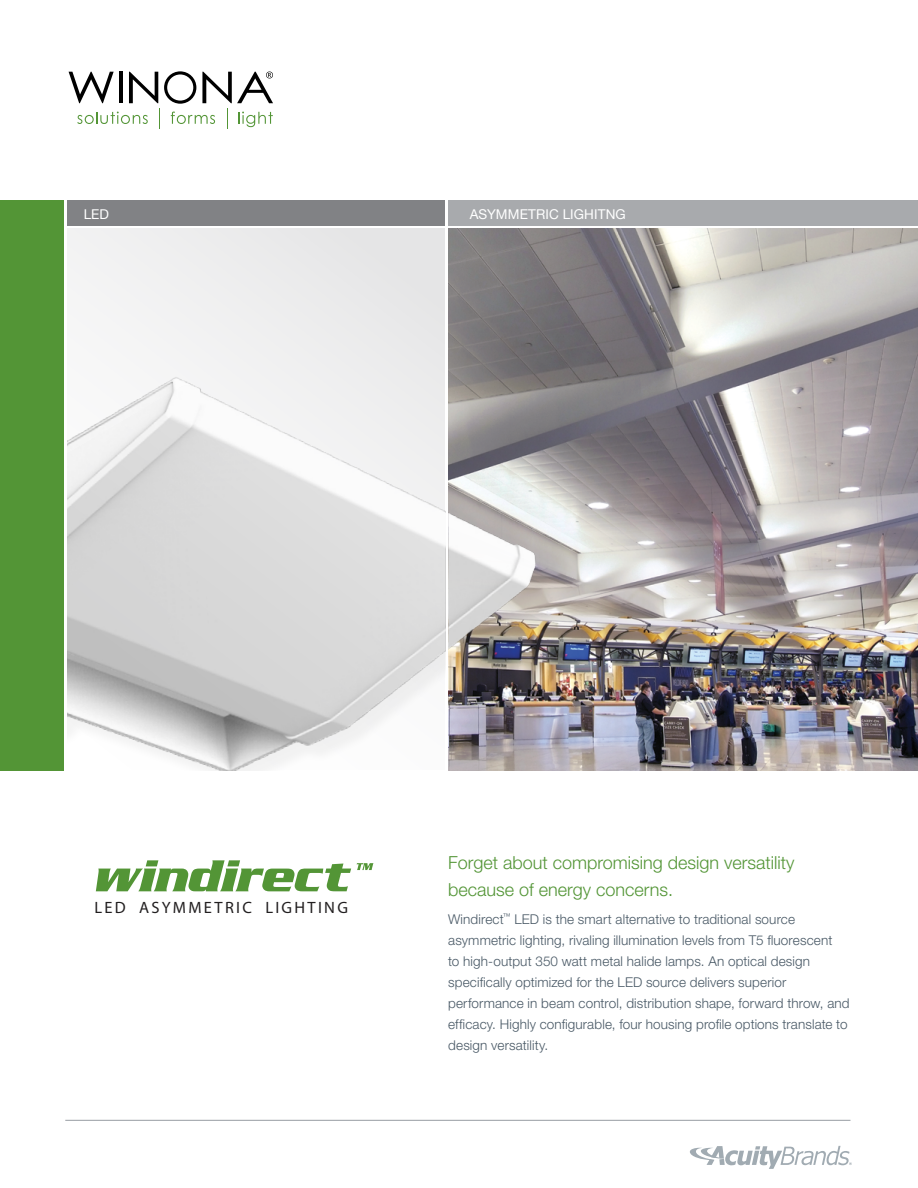
<style>
.page{position:relative;width:918px;height:1188px;background:#fff}
.page>*{position:absolute;margin:0;border:0;box-sizing:border-box;transform-origin:0 0}
.t1{font:300 18px/27px "Helvetica Neue LT Pro";color:#539536}
.t2{font:16.5px "Myriad Pro";letter-spacing:.14em;color:#221f20}
.t3{font:300 13.5px/21px "Helvetica Neue LT Pro";letter-spacing:.01em;color:#485865}
.t4{font:13.5px "Helvetica Neue";letter-spacing:.01em;color:#fff}
</style>
<div class="page">
<img style="left:68px;top:228px;width:377px;height:542px">
<div style="left:0;top:200px;width:64px;height:570px;background:#539536"></div>
<div style="left:448px;top:200px;width:470px;height:25px;background:#a8aaad"></div>
<div style="left:68px;top:200px;width:377px;height:25px;background:#818285"></div>
<img style="left:448px;top:228px;width:470px;height:542px">
<svg style="left:69px;top:71px;width:204px;height:57px"></svg>
<hr style="left:65px;top:1120px;width:785px;height:1px;background:#979ca3">
<svg style="left:96px;top:860px;width:255px;height:31px"></svg>
<svg style="left:357px;top:863px;width:17px;height:7px"></svg>
<svg style="left:690px;top:1146px;width:162px;height:23px"></svg>
<img style="left:448px;top:512px;width:89px;height:138px">
<p class="t4" style="left:84px;top:205px;width:27px">LED</p>
<p class="t4" style="left:470px;top:205px;width:157px">ASYMMETRIC LIGHITNG</p>
<p class="t2" style="left:95px;top:897px;width:255px">LED ASYMMETRIC LIGHTING</p>
<h1 class="t1" style="left:448px;top:849px;width:348px">Forget about compromising design versatility because of energy concerns.</h1>
<p class="t3" style="left:448px;top:908px;width:403px">Windirect<sup>™</sup> LED is the smart alternative to traditional source asymmetric lighting, rivaling illumination levels from T5 fluorescent<br>to high-output 350 watt metal halide lamps. An optical design specifically optimized for the LED source delivers superior performance in beam control, distribution shape, forward throw, and efficacy. Highly configurable, four housing profile options translate to design versatility.</p>
</div>
